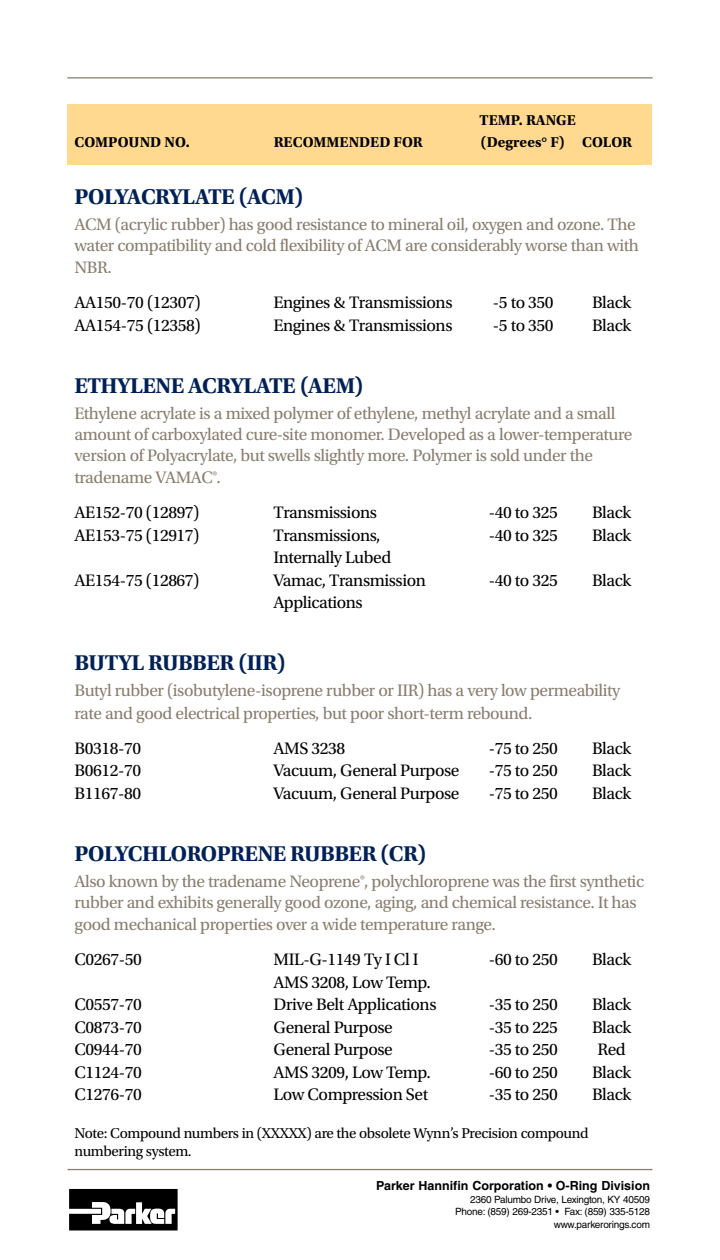
<style>
.page{position:relative;width:720px;height:1260px;background:#fff}
.page>*{position:absolute;margin:0;border:0;box-sizing:border-box;transform-origin:0 0}
.t1{font:700 22.5px "Utopia Std";letter-spacing:-.025em;color:#002157}
.t2{font:17.5px/21.8px "Utopia Std";letter-spacing:-.025em;color:#887d6e}
.t3{font:17.5px "Utopia Std";letter-spacing:-.025em;color:#000}
.t4{font:15px/18px "Utopia Std";letter-spacing:-.025em;color:#000}
.t5{font:700 15px "Utopia Std";color:#000}
.t6{font:700 12.5px "Helvetica";color:#000}
.t7{font:10px/12.5px "Helvetica";letter-spacing:-.025em;color:#000;text-align:right}
</style>
<div class="page">
<div style="left:68px;top:105px;width:584px;height:60px;background:#ffd98f"></div>
<svg style="left:69px;top:1189px;width:109px;height:41px"></svg>
<hr style="left:68px;top:1169px;width:584px;height:1px;background:#887d6d">
<hr style="left:67px;top:77px;width:586px;height:1px;background:#887d6d">
<p class="t5" style="left:480px;top:111px;width:98px">TEMP. RANGE</p>
<p class="t5" style="left:74px;top:134px;width:117px">COMPOUND NO.</p>
<p class="t5" style="left:274px;top:134px;width:151px">RECOMMENDED FOR</p>
<p class="t5" style="left:481px;top:134px;width:153px">(Degrees° F) COLOR</p>
<p class="t1" style="left:74px;top:184px;width:231px">POLYACRYLATE (ACM)</p>
<p class="t2" style="left:74px;top:214px;width:566px">ACM (acrylic rubber) has good resistance to mineral oil, oxygen and ozone. The water compatibility and cold flexibility of ACM are considerably worse than with<br>NBR.</p>
<p class="t3" style="left:74px;top:293px;width:128px">AA150-70 (12307)</p>
<p class="t3" style="left:274px;top:293px;width:181px">Engines &amp; Transmissions</p>
<p class="t3" style="left:493px;top:293px;width:62px">-5 to 350</p>
<p class="t3" style="left:592px;top:293px;width:41px">Black</p>
<p class="t3" style="left:74px;top:316px;width:128px">AA154-75 (12358)</p>
<p class="t3" style="left:274px;top:316px;width:181px">Engines &amp; Transmissions</p>
<p class="t3" style="left:493px;top:316px;width:62px">-5 to 350</p>
<p class="t3" style="left:592px;top:316px;width:41px">Black</p>
<p class="t1" style="left:74px;top:373px;width:291px">ETHYLENE ACRYLATE (AEM)</p>
<p class="t2" style="left:74px;top:403px;width:559px">Ethylene acrylate is a mixed polymer of ethylene, methyl acrylate and a small amount of carboxylated cure-site monomer. Developed as a lower-temperature version of Polyacrylate, but swells slightly more. Polymer is sold under the tradename VAMAC®.</p>
<p class="t3" style="left:74px;top:503px;width:168px">AE152-70 (12897) T</p>
<p class="t3" style="left:283px;top:503px;width:95px">ransmissions</p>
<p class="t3" style="left:489px;top:503px;width:71px">-40 to 325</p>
<p class="t3" style="left:592px;top:503px;width:41px">Black</p>
<p class="t3" style="left:74px;top:526px;width:168px">AE153-75 (12917) T</p>
<p class="t3" style="left:283px;top:526px;width:99px">ransmissions,</p>
<p class="t3" style="left:489px;top:526px;width:71px">-40 to 325</p>
<p class="t3" style="left:592px;top:526px;width:41px">Black</p>
<p class="t3" style="left:274px;top:548px;width:119px">Internally Lubed</p>
<p class="t3" style="left:74px;top:571px;width:127px">AE154-75 (12867)</p>
<p class="t3" style="left:274px;top:571px;width:154px">Vamac, Transmission</p>
<p class="t3" style="left:489px;top:571px;width:71px">-40 to 325</p>
<p class="t3" style="left:592px;top:571px;width:41px">Black</p>
<p class="t3" style="left:274px;top:593px;width:91px">Applications</p>
<p class="t1" style="left:74px;top:650px;width:213px">BUTYL RUBBER (IIR)</p>
<p class="t2" style="left:74px;top:680px;width:548px;line-height:22.5px">Butyl rubber (isobutylene-isoprene rubber or IIR) has a very low permeability rate and good electrical properties, but poor short-term rebound.</p>
<p class="t3" style="left:75px;top:739px;width:68px">B0318-70</p>
<p class="t3" style="left:274px;top:739px;width:73px">AMS 3238</p>
<p class="t3" style="left:489px;top:739px;width:71px">-75 to 250</p>
<p class="t3" style="left:592px;top:739px;width:41px">Black</p>
<p class="t3" style="left:75px;top:761px;width:68px">B0612-70</p>
<p class="t3" style="left:274px;top:761px;width:187px">Vacuum, General Purpose</p>
<p class="t3" style="left:489px;top:761px;width:71px">-75 to 250</p>
<p class="t3" style="left:592px;top:761px;width:41px">Black</p>
<p class="t3" style="left:75px;top:784px;width:68px">B1167-80</p>
<p class="t3" style="left:274px;top:784px;width:187px">Vacuum, General Purpose</p>
<p class="t3" style="left:489px;top:784px;width:71px">-75 to 250</p>
<p class="t3" style="left:592px;top:784px;width:41px">Black</p>
<p class="t1" style="left:74px;top:841px;width:354px">POLYCHLOROPRENE RUBBER (CR)</p>
<p class="t2" style="left:74px;top:871px;width:571px">Also known by the tradename Neoprene®, polychloroprene was the first synthetic rubber and exhibits generally good ozone, aging, and chemical resistance. It has good mechanical properties over a wide temperature range.</p>
<p class="t3" style="left:74px;top:950px;width:69px">C0267-50</p>
<p class="t3" style="left:274px;top:950px;width:147px">MIL-G-1149 Ty I Cl I</p>
<p class="t3" style="left:489px;top:950px;width:71px">-60 to 250</p>
<p class="t3" style="left:592px;top:950px;width:41px">Black</p>
<p class="t3" style="left:274px;top:973px;width:159px">AMS 3208, Low Temp.</p>
<p class="t3" style="left:75px;top:995px;width:69px">C0557-70</p>
<p class="t3" style="left:274px;top:995px;width:165px">Drive Belt Applications</p>
<p class="t3" style="left:489px;top:995px;width:71px">-35 to 250</p>
<p class="t3" style="left:592px;top:995px;width:41px">Black</p>
<p class="t3" style="left:75px;top:1018px;width:69px">C0873-70</p>
<p class="t3" style="left:274px;top:1018px;width:121px">General Purpose</p>
<p class="t3" style="left:489px;top:1018px;width:71px">-35 to 225</p>
<p class="t3" style="left:592px;top:1018px;width:41px">Black</p>
<p class="t3" style="left:75px;top:1040px;width:69px">C0944-70</p>
<p class="t3" style="left:274px;top:1040px;width:121px">General Purpose</p>
<p class="t3" style="left:489px;top:1040px;width:96px">-35 to 250 R</p>
<p class="t3" style="left:608px;top:1040px;width:20px">ed</p>
<p class="t3" style="left:75px;top:1063px;width:69px">C1124-70</p>
<p class="t3" style="left:274px;top:1063px;width:159px">AMS 3209, Low Temp.</p>
<p class="t3" style="left:489px;top:1063px;width:71px">-60 to 250</p>
<p class="t3" style="left:592px;top:1063px;width:41px">Black</p>
<p class="t3" style="left:75px;top:1085px;width:69px">C1276-70</p>
<p class="t3" style="left:274px;top:1085px;width:156px">Low Compression Set</p>
<p class="t3" style="left:489px;top:1085px;width:71px">-35 to 250</p>
<p class="t3" style="left:592px;top:1085px;width:41px">Black</p>
<p class="t4" style="left:75px;top:1125px;width:516px">Note: Compound numbers in (XXXXX) are the obsolete Wynn’s Precision compound numbering system.</p>
<p class="t6" style="left:376px;top:1178px;width:275px">Parker Hannifin Corporation • O-Ring Division</p>
<p class="t7" style="left:455px;top:1193px;width:196px">2360 Palumbo Drive, Lexington, KY 40509<br>Phone: (859) 269-2351 • Fax: (859) 335-5128 www.parkerorings.com</p>
</div>
